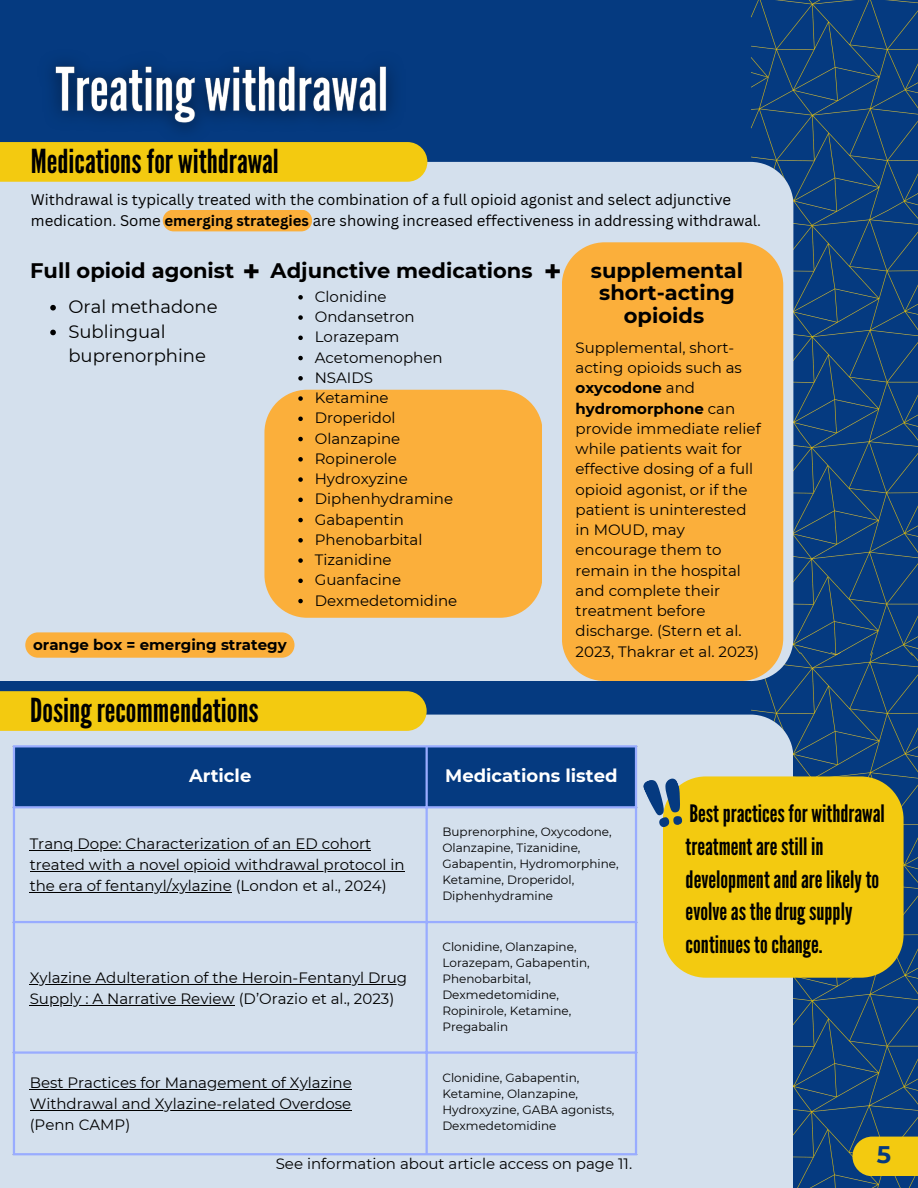
<style>
.page{position:relative;width:918px;height:1188px;background:#053a80}
.page>*{position:absolute;margin:0;border:0;box-sizing:border-box;transform-origin:0 0}
.t1{font:33px "League Gothic";color:#000}
.t2{font:700 30px "Montserrat";color:#000}
.t3{font:24px/32.7px "League Gothic";color:#000}
.t4{font:700 24px "Montserrat";color:#053a80}
.t5{font:700 21px/22.5px "Montserrat";color:#000;text-align:center}
.t6{font:18px/24.8px "Montserrat";color:#000}
.t7{font:700 18px "Montserrat";color:#fff}
.t8{font:15px/20.2px "Montserrat";color:#000}
.t9{font:15px/20.2px "Canva Sans";color:#000}
.t10{font:700 15px "Montserrat";color:#000}
.t11{font:12px/16px "Montserrat";color:#000}
.s1{font-weight:700}
</style>
<div class="page">
<img style="left:741px;top:0;width:177px;height:642px">
<img style="left:741px;top:642px;width:177px;height:546px">
<div style="left:0;top:162px;width:793px;height:519px;background:#d4e0ed"></div>
<div style="left:0;top:142px;width:427px;height:40px;background:#f3ca10"></div>
<img style="left:30px;top:62px;width:382px;height:91px">
<div style="left:562px;top:242px;width:221px;height:439px;background:#fbaf3b"></div>
<div style="left:25px;top:632px;width:269px;height:26px;background:#fbaf3b;border-radius:13px"></div>
<svg style="left:50px;top:305px;width:6px;height:6px"></svg>
<svg style="left:50px;top:330px;width:6px;height:5px"></svg>
<div style="left:264px;top:390px;width:278px;height:228px;background:#fbaf3b"></div>
<svg style="left:298px;top:295px;width:5px;height:5px"></svg>
<svg style="left:298px;top:315px;width:5px;height:5px"></svg>
<svg style="left:298px;top:336px;width:5px;height:4px"></svg>
<svg style="left:298px;top:356px;width:5px;height:4px"></svg>
<svg style="left:298px;top:376px;width:5px;height:5px"></svg>
<svg style="left:298px;top:396px;width:5px;height:5px"></svg>
<svg style="left:298px;top:417px;width:5px;height:4px"></svg>
<svg style="left:298px;top:437px;width:5px;height:4px"></svg>
<svg style="left:298px;top:457px;width:5px;height:5px"></svg>
<svg style="left:298px;top:477px;width:5px;height:5px"></svg>
<svg style="left:298px;top:498px;width:5px;height:4px"></svg>
<svg style="left:298px;top:518px;width:5px;height:4px"></svg>
<svg style="left:298px;top:538px;width:5px;height:5px"></svg>
<svg style="left:298px;top:558px;width:5px;height:5px"></svg>
<svg style="left:298px;top:579px;width:5px;height:4px"></svg>
<svg style="left:298px;top:599px;width:5px;height:4px"></svg>
<div style="left:852px;top:1137px;width:66px;height:39px;background:#f3ca10"></div>
<div style="left:0;top:715px;width:793px;height:473px;background:#d4e0ed"></div>
<hr style="left:30px;top:850px;width:341px;height:1px;background:#000">
<hr style="left:30px;top:871px;width:375px;height:1px;background:#000">
<hr style="left:30px;top:892px;width:202px;height:1px;background:#000">
<hr style="left:30px;top:984px;width:377px;height:1px;background:#000">
<hr style="left:30px;top:1005px;width:205px;height:1px;background:#000">
<hr style="left:30px;top:1089px;width:322px;height:1px;background:#000">
<hr style="left:30px;top:1110px;width:321px;height:1px;background:#000">
<hr style="left:13px;top:747px;width:2px;height:406px;background:#99acff">
<hr style="left:426px;top:747px;width:2px;height:406px;background:#99acff">
<hr style="left:635px;top:747px;width:2px;height:406px;background:#99acff">
<hr style="left:13px;top:745px;width:624px;height:2px;background:#99acff">
<hr style="left:13px;top:921px;width:624px;height:2px;background:#99acff">
<hr style="left:13px;top:1051px;width:624px;height:3px;background:#99acff">
<hr style="left:13px;top:1153px;width:624px;height:2px;background:#99acff">
<div style="left:663px;top:776px;width:240px;height:202px;background:#f3ca10"></div>
<svg style="left:15px;top:746px;width:678px;height:86px"></svg>
<div style="left:0;top:691px;width:427px;height:40px;background:#f3ca10"></div>
<div style="left:163px;top:210px;width:149px;height:21px;background:#fbaf3b;border-radius:11px"></div>
<p class="t1" style="left:31px;top:142px;width:249px">Medications for withdrawal</p>
<p class="t9" style="left:31px;top:189px;width:732px">Withdrawal is typically treated with the combination of a full opioid agonist and select adjunctive medication. Some <span class="s1">emerging strategies</span> are showing increased effectiveness in addressing withdrawal.</p>
<p class="t5" style="left:30px;top:260px;width:206px">Full opioid agonist</p>
<p class="t5" style="left:271px;top:260px;width:263px">Adjunctive medications</p>
<h2 class="t5" style="left:591px;top:259px;width:154px">supplemental short-acting opioids</h2>
<p class="t2" style="left:243px;top:253px;width:19px">+</p>
<h4 class="t2" style="left:544px;top:253px;width:19px">+</h4>
<h4 class="t8" style="left:315px;top:286px;width:73px">Clonidine</h4>
<h4 class="t8" style="left:315px;top:307px;width:101px">Ondansetron</h4>
<p class="t8" style="left:315px;top:327px;width:86px">Lorazepam</p>
<p class="t8" style="left:315px;top:347px;width:129px">Acetomenophen</p>
<p class="t8" style="left:315px;top:367px;width:60px">NSAIDS</p>
<p class="t8" style="left:315px;top:388px;width:75px">Ketamine</p>
<p class="t8" style="left:315px;top:408px;width:82px">Droperidol</p>
<p class="t8" style="left:315px;top:428px;width:87px">Olanzapine</p>
<p class="t8" style="left:315px;top:448px;width:84px">Ropinerole</p>
<p class="t8" style="left:315px;top:469px;width:94px">Hydroxyzine</p>
<p class="t8" style="left:315px;top:489px;width:140px">Diphenhydramine</p>
<p class="t8" style="left:315px;top:509px;width:91px">Gabapentin</p>
<p class="t8" style="left:315px;top:529px;width:109px">Phenobarbital</p>
<p class="t8" style="left:315px;top:550px;width:78px">Tizanidine</p>
<p class="t8" style="left:315px;top:570px;width:88px">Guanfacine</p>
<p class="t8" style="left:315px;top:590px;width:144px">Dexmedetomidine</p>
<p class="t6" style="left:68px;top:294px;width:151px">Oral methadone</p>
<p class="t6" style="left:68px;top:319px;width:139px">Sublingual buprenorphine</p>
<p class="t8" style="left:576px;top:337px;width:168px">Supplemental, short&shy;acting opioids such as <span class="s1">oxycodone</span> and</p>
<p class="t8" style="left:576px;top:398px;width:187px"><span class="s1">hydromorphone</span> can provide immediate relief while patients wait for effective dosing of a full opioid agonist, or if the patient is uninterested in MOUD, may encourage them to remain in the hospital and complete their treatment before discharge. (Stern et al.<br>2023, Thakrar et al. 2023)</p>
<p class="t10" style="left:33px;top:635px;width:255px">orange box = emerging strategy</p>
<p class="t1" style="left:30px;top:691px;width:230px">Dosing recommendations</p>
<p class="t7" style="left:189px;top:765px;width:64px">Article</p>
<p class="t7" style="left:445px;top:765px;width:174px">Medications listed</p>
<p class="t8" style="left:30px;top:834px;width:343px">Tranq Dope: Characterization of an ED cohort</p>
<p class="t8" style="left:30px;top:855px;width:376px">treated with a novel opioid withdrawal protocol in</p>
<h6 class="t8" style="left:30px;top:876px;width:359px">the era of fentanyl/xylazine (London et al., 2024)</h6>
<p class="t8" style="left:30px;top:967px;width:379px">Xylazine Adulteration of the Heroin-Fentanyl Drug</p>
<p class="t8" style="left:30px;top:988px;width:366px">Supply : A Narrative Review (D’Orazio et al., 2023)</p>
<p class="t8" style="left:30px;top:1073px;width:324px">Best Practices for Management of Xylazine</p>
<p class="t8" style="left:30px;top:1093px;width:323px;line-height:21px">Withdrawal and Xylazine-related Overdose (Penn CAMP)</p>
<h2 class="t11" style="left:442px;top:824px;width:178px">Buprenorphine, Oxycodone,<br>Olanzapine, Tizanidine,<br>Gabapentin, Hydromorphine,<br>Ketamine, Droperidol,<br>Diphenhydramine</h2>
<p class="t11" style="left:442px;top:938px;width:149px">Clonidine, Olanzapine,<br>Lorazepam, Gabapentin,<br>Phenobarbital,<br>Dexmedetomidine,<br>Ropinirole, Ketamine,<br>Pregabalin</p>
<p class="t11" style="left:442px;top:1070px;width:174px">Clonidine, Gabapentin,<br>Ketamine, Olanzapine,<br>Hydroxyzine, GABA agonists,<br>Dexmedetomidine</p>
<p class="t8" style="left:276px;top:1153px;width:358px">See information about article access on page 11.</p>
<p class="t3" style="left:686px;top:798px;width:201px">Best practices for withdrawal treatment are still in development and are likely to evolve as the drug supply continues to change.</p>
<h3 class="t4" style="left:877px;top:1139px;width:16px">5</h3>
</div>
